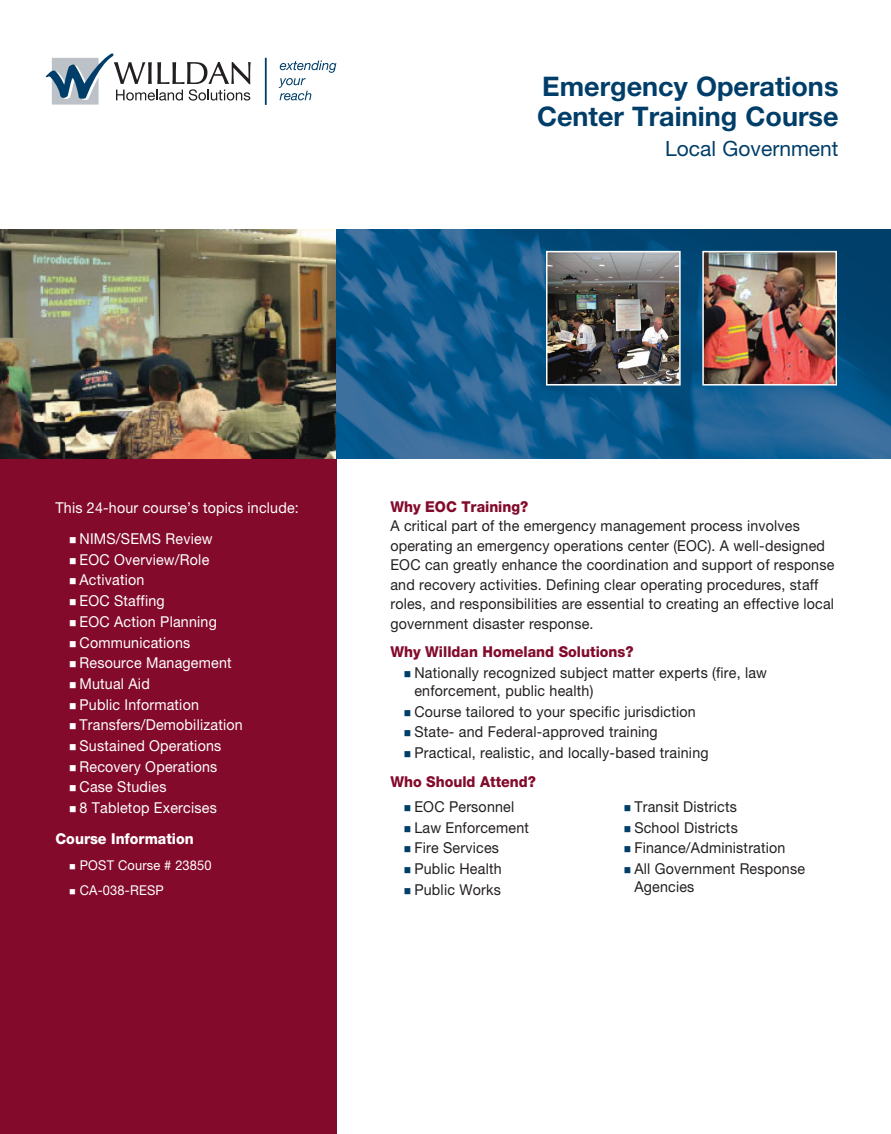
<style>
.page{position:relative;width:891px;height:1134px;background:#fff}
.page>*{position:absolute;margin:0;border:0;box-sizing:border-box;transform-origin:0 0}
.t1{font:700 27px/30px "Helvetica Neue LT Std";color:#003e69}
.t2{font:21px "Helvetica Neue LT Std";color:#003e69}
.backsubhead{font:15px/19.5px "Helvetica Neue LT Std";letter-spacing:.015em;color:#231f20;scale:.95 1}
.backsubhead-2{font:15px "Helvetica Neue LT Std";letter-spacing:.015em;color:#fff;scale:.95 1}
.backsubhead-3{font:800 15px "Helvetica Neue LT Std";color:#830a2b;scale:.95 1}
.backsubhead-4{font:800 15px "Helvetica Neue LT Std";color:#fff;scale:.95 1}
.backsubhead-5{font:13.5px "Helvetica Neue LT Std";letter-spacing:.015em;color:#fff;scale:.95 1}
.s1{color:#003e69}
</style>
<div class="page">
<div style="left:0;top:459px;width:336px;height:675px;background:#830a2b"></div>
<img style="left:0;top:230px;width:336px;height:229px">
<hr style="left:265px;top:58px;width:2px;height:47px;background:#003e69">
<svg style="left:279px;top:61px;width:57px;height:39px"></svg>
<svg style="left:46px;top:53px;width:205px;height:52px"></svg>
<svg style="left:336px;top:230px;width:555px;height:229px;background:#11598b"></svg>
<img style="left:705px;top:254px;width:129px;height:129px">
<div style="left:702px;top:251px;width:135px;height:135px;border:2px solid #fff"></div>
<img style="left:549px;top:254px;width:129px;height:129px">
<div style="left:546px;top:251px;width:135px;height:135px;border:2px solid #fff"></div>
<p class="t1" style="left:537px;top:71px;width:303px">Emergency Operations<br>Center Training Course</p>
<p class="t2" style="left:665px;top:136px;width:175px">Local Government</p>
<p class="backsubhead-2" style="left:56px;top:498px;width:258px">This 24-hour course’s topics include:</p>
<p class="backsubhead-2" style="left:69px;top:530px;width:153px">■ NIMS/SEMS Review</p>
<p class="backsubhead-2" style="left:69px;top:550px;width:149px">■ EOC Overview/Role</p>
<p class="backsubhead-2" style="left:69px;top:571px;width:81px">■ Activation</p>
<p class="backsubhead-2" style="left:69px;top:592px;width:102px">■ EOC Staffing</p>
<p class="backsubhead-2" style="left:69px;top:613px;width:157px">■ EOC Action Planning</p>
<p class="backsubhead-2" style="left:69px;top:633px;width:129px">■ Communications</p>
<p class="backsubhead-2" style="left:69px;top:654px;width:173px">■ Resource Management</p>
<p class="backsubhead-2" style="left:69px;top:675px;width:87px">■ Mutual Aid</p>
<p class="backsubhead-2" style="left:69px;top:695px;width:138px">■ Public Information</p>
<p class="backsubhead-2" style="left:69px;top:716px;width:184px">■ Transfers/Demobilization</p>
<p class="backsubhead-2" style="left:69px;top:737px;width:162px">■ Sustained Operations</p>
<p class="backsubhead-2" style="left:69px;top:757px;width:158px">■ Recovery Operations</p>
<p class="backsubhead-2" style="left:69px;top:778px;width:104px">■ Case Studies</p>
<p class="backsubhead-2" style="left:69px;top:799px;width:157px">■ 8 Tabletop Exercises</p>
<p class="backsubhead-4" style="left:56px;top:830px;width:147px">Course Information</p>
<p class="backsubhead-5" style="left:69px;top:858px;width:152px">■ POST Course # 23850</p>
<p class="backsubhead-5" style="left:69px;top:882px;width:101px">■ CA-038-RESP</p>
<p class="backsubhead-3" style="left:390px;top:497px;width:147px">Why EOC Training?</p>
<p class="backsubhead" style="left:390px;top:516px;width:469px">A critical part of the emergency management process involves operating an emergency operations center (EOC). A well-designed EOC can greatly enhance the coordination and support of response and recovery activities. Defining clear operating procedures, staff roles, and responsibilities are essential to creating an effective local government disaster response.</p>
<p class="backsubhead-3" style="left:390px;top:643px;width:258px">Why Willdan Homeland Solutions?</p>
<p class="backsubhead" style="left:414px;top:663px;width:373px;line-height:18px;text-indent:-11px"><span class="s1">■</span> Nationally recognized subject matter experts (fire, law enforcement, public health)</p>
<p class="backsubhead" style="left:404px;top:701px;width:309px"><span class="s1">■</span> Course tailored to your specific jurisdiction</p>
<p class="backsubhead" style="left:404px;top:722px;width:269px"><span class="s1">■</span> State- and Federal-approved training</p>
<p class="backsubhead" style="left:404px;top:743px;width:322px"><span class="s1">■</span> Practical, realistic, and locally-based training</p>
<p class="backsubhead-3" style="left:390px;top:772px;width:155px">Who Should Attend?</p>
<p class="backsubhead" style="left:404px;top:797px;width:118px"><span class="s1">■</span> EOC Personnel</p>
<p class="backsubhead" style="left:404px;top:817px;width:133px"><span class="s1">■</span> Law Enforcement</p>
<p class="backsubhead" style="left:404px;top:838px;width:102px"><span class="s1">■</span> Fire Services</p>
<p class="backsubhead" style="left:404px;top:859px;width:104px"><span class="s1">■</span> Public Health</p>
<p class="backsubhead" style="left:404px;top:879px;width:104px"><span class="s1">■</span> Public Works</p>
<p class="backsubhead" style="left:624px;top:797px;width:121px"><span class="s1">■</span> Transit Districts</p>
<p class="backsubhead" style="left:624px;top:817px;width:122px"><span class="s1">■</span> School Districts</p>
<p class="backsubhead" style="left:624px;top:838px;width:172px"><span class="s1">■</span> Finance/Administration</p>
<p class="backsubhead" style="left:634px;top:859px;width:181px;line-height:18px;text-indent:-11px"><span class="s1">■</span> All Government Response<br>Agencies</p>
</div>
